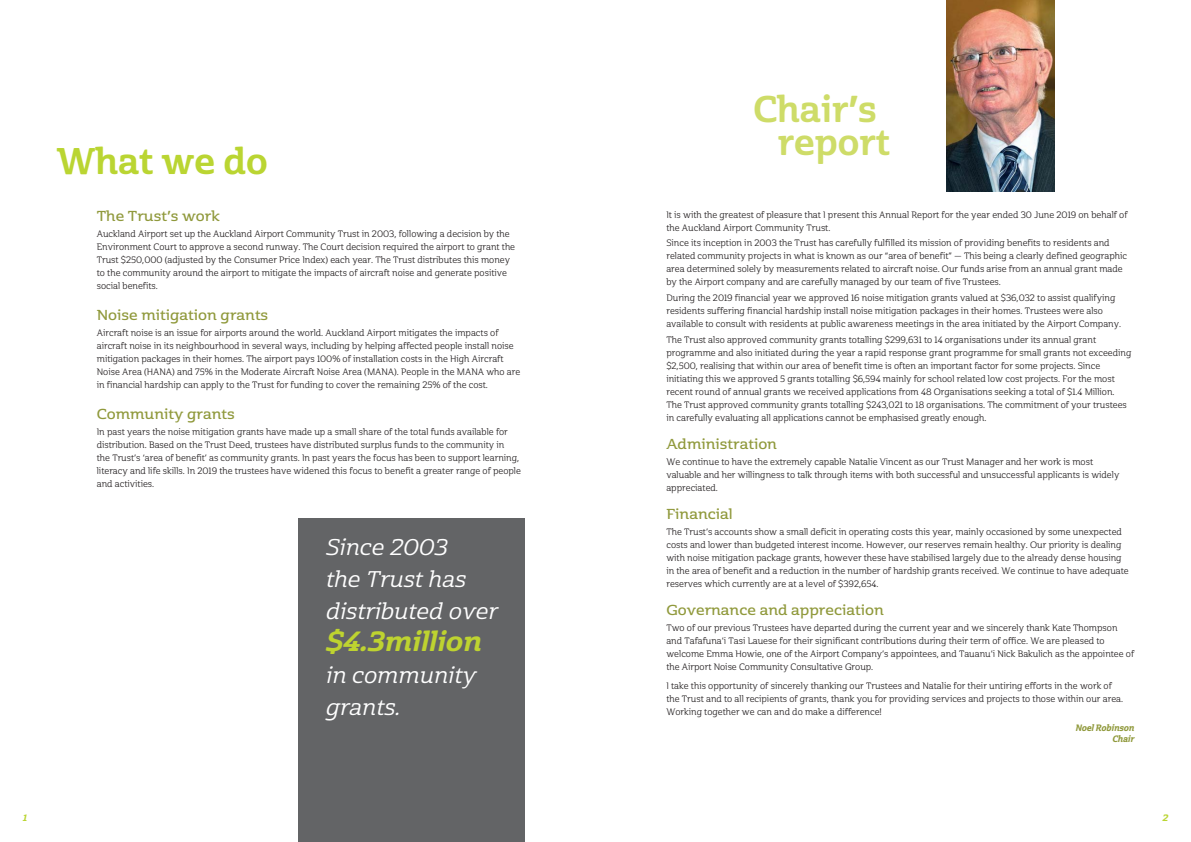
<style>
.page{position:relative;width:1191px;height:842px;background:#fff}
.page>*{position:absolute;margin:0;border:0;box-sizing:border-box;transform-origin:0 0}
.t1{font:36px "Cabrito Semi Nor Bol";color:#cedc68}
.t2{font:36px "Cabrito Semi Nor Bol";color:#bad532}
.t3{font:27px "Cabrito Semi Ext Ex B It";color:#bed330}
.t4{font:22px/32px "Cabrito Semi Ext Med It";color:#fff}
.t5{font:14px "Cabrito Semi Ext Dem";color:#90993c}
.t6{font:9px/13px "Cabrito Semi Nor Reg";color:#231f20}
.t7{font:9px/10.8px "Cabrito Semi Con Ex B It";color:#90993c;text-align:right}
.t8{font:9px "Cabrito Semi Ext Ex B It";color:#bad532}
</style>
<div class="page">
<img style="left:946px;top:0;width:108px;height:191px">
<div style="left:298px;top:518px;width:226px;height:324px;background:#636466"></div>
<h1 class="t2" style="left:57px;top:147px;width:212px">What we do</h1>
<h3 class="t5" style="left:97px;top:211px;width:124px">The Trust’s work</h3>
<p class="t6" style="left:97px;top:228px;width:420px">Auckland Airport set up the Auckland Airport Community Trust in 2003, following a decision by the Environment Court to approve a second runway. The Court decision required the airport to grant the Trust $250,000 (adjusted by the Consumer Price Index) each year. The Trust distributes this money to the community around the airport to mitigate the impacts of aircraft noise and generate positive social benefits.</p>
<h3 class="t5" style="left:97px;top:309px;width:173px">Noise mitigation grants</h3>
<p class="t6" style="left:97px;top:327px;width:425px">Aircraft noise is an issue for airports around the world. Auckland Airport mitigates the impacts of aircraft noise in its neighbourhood in several ways, including by helping affected people install noise mitigation packages in their homes. The airport pays 100% of installation costs in the High Aircraft Noise Area (HANA) and 75% in the Moderate Aircraft Noise Area (MANA). People in the MANA who are in financial hardship can apply to the Trust for funding to cover the remaining 25% of the cost.</p>
<h3 class="t5" style="left:97px;top:408px;width:140px">Community grants</h3>
<p class="t6" style="left:97px;top:426px;width:426px">In past years the noise mitigation grants have made up a small share of the total funds available for distribution. Based on the Trust Deed, trustees have distributed surplus funds to the community in<br>the Trust’s ‘area of benefit’ as community grants. In past years the focus has been to support learning, literacy and life skills. In 2019 the trustees have widened this focus to benefit a greater range of people and activities.</p>
<h3 class="t4" style="left:326px;top:533px;width:173px">Since 2003<br>the Trust has distributed over</h3>
<h2 class="t3" style="left:326px;top:626px;width:157px">$4.3million</h2>
<h3 class="t4" style="left:326px;top:661px;width:152px">in community grants.</h3>
<h1 class="t1" style="left:753px;top:95px;width:125px">Chair’s</h1>
<h1 class="t1" style="left:778px;top:128px;width:114px">report</h1>
<p class="t6" style="left:666px;top:209px;width:462px">It is with the greatest of pleasure that I present this Annual Report for the year ended 30 June 2019 on behalf of the Auckland Airport Community Trust.</p>
<p class="t6" style="left:666px;top:238px;width:462px">Since its inception in 2003 the Trust has carefully fulfilled its mission of providing benefits to residents and related community projects in what is known as our “area of benefit” — This being a clearly defined geographic area determined solely by measurements related to aircraft noise. Our funds arise from an annual grant made by the Airport company and are carefully managed by our team of five Trustees.</p>
<p class="t6" style="left:666px;top:292px;width:456px">During the 2019 financial year we approved 16 noise mitigation grants valued at $36,032 to assist qualifying residents suffering financial hardship install noise mitigation packages in their homes. Trustees were also available to consult with residents at public awareness meetings in the area initiated by the Airport Company.</p>
<p class="t6" style="left:666px;top:334px;width:466px">The Trust also approved community grants totalling $299,631 to 14 organisations under its annual grant programme and also initiated during the year a rapid response grant programme for small grants not exceeding $2,500, realising that within our area of benefit time is often an important factor for some projects. Since initiating this we approved 5 grants totalling $6,594 mainly for school related low cost projects. For the most recent round of annual grants we received applications from 48 Organisations seeking a total of $1.4 Million.<br>The Trust approved community grants totalling $243,021 to 18 organisations. The commitment of your trustees in carefully evaluating all applications cannot be emphasised greatly enough.</p>
<h3 class="t5" style="left:666px;top:439px;width:112px">Administration</h3>
<p class="t6" style="left:666px;top:456px;width:454px">We continue to have the extremely capable Natalie Vincent as our Trust Manager and her work is most valuable and her willingness to talk through items with both successful and unsuccessful applicants is widely appreciated.</p>
<h3 class="t5" style="left:666px;top:509px;width:68px">Financial</h3>
<p class="t6" style="left:666px;top:526px;width:464px">The Trust’s accounts show a small deficit in operating costs this year, mainly occasioned by some unexpected costs and lower than budgeted interest income. However, our reserves remain healthy. Our priority is dealing with noise mitigation package grants, however these have stabilised largely due to the already dense housing in the area of benefit and a reduction in the number of hardship grants received. We continue to have adequate reserves which currently are at a level of $392,654.</p>
<h3 class="t5" style="left:666px;top:604px;width:219px">Governance and appreciation</h3>
<p class="t6" style="left:666px;top:622px;width:469px">Two of our previous Trustees have departed during the current year and we sincerely thank Kate Thompson and Tafafuna’i Tasi Lauese for their significant contributions during their term of office. We are pleased to welcome Emma Howie, one of the Airport Company’s appointees, and Tauanu’i Nick Bakulich as the appointee of the Airport Noise Community Consultative Group.</p>
<p class="t6" style="left:666px;top:680px;width:458px">I take this opportunity of sincerely thanking our Trustees and Natalie for their untiring efforts in the work of the Trust and to all recipients of grants, thank you for providing services and projects to those within our area.<br>Working together we can and do make a difference!</p>
<p class="t7" style="left:1075px;top:723px;width:60px">Noel Robinson<br>Chair</p>
<p class="t8" style="left:23px;top:812px;width:6px">1</p>
<p class="t8" style="left:1162px;top:812px;width:7px">2</p>
</div>
